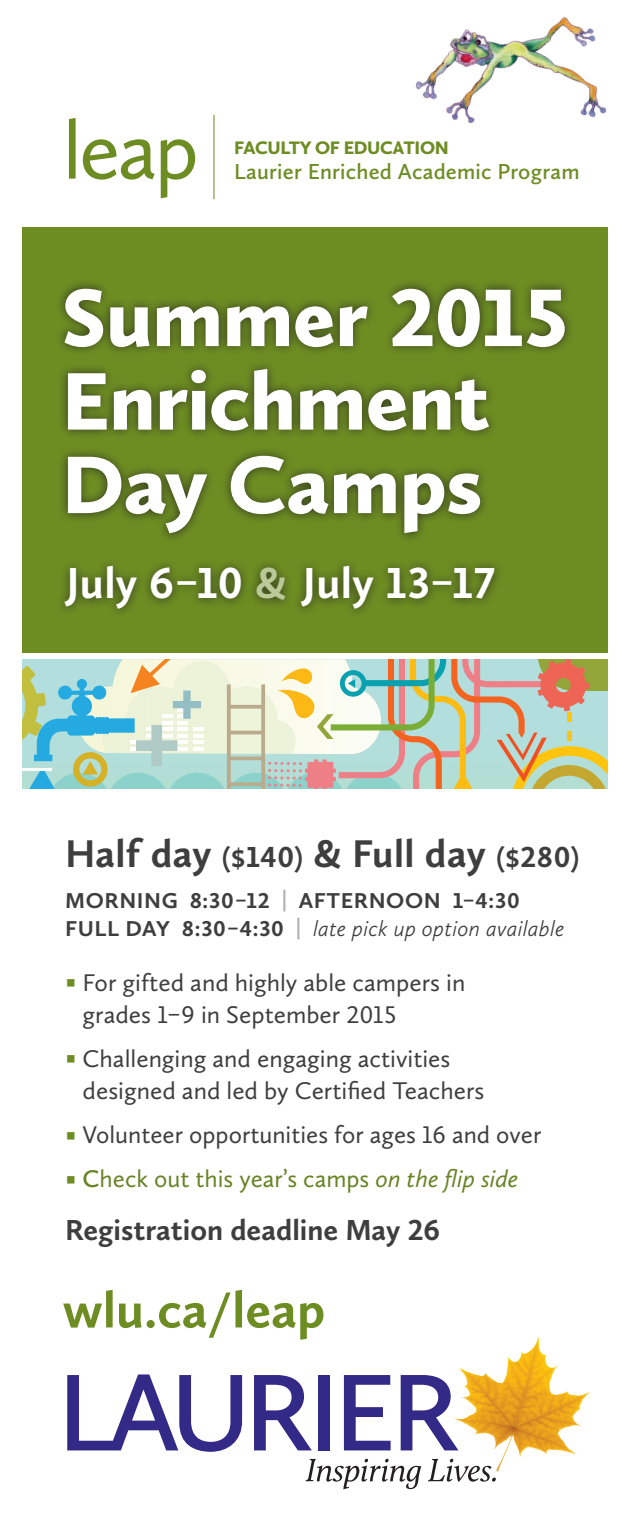
<style>
.page{position:relative;width:630px;height:1530px;background:#fff}
.page>*{position:absolute;margin:0;border:0;box-sizing:border-box;transform-origin:0 0}
.t1{font:85px "Calluna Sans";color:#6d8d23}
.t2{font:900 84.5px/83.5px "Calluna Sans";letter-spacing:-.005em;color:#fff}
.t3{font:700 52.5px "Calluna Sans";color:#6d8d23}
.t4{font:700 45px "Calluna Sans";letter-spacing:.005em;color:#fff}
.t5{font:700 40px "Calluna Sans";letter-spacing:.01em;color:#3e3e3f}
.Body{font:700 30px "Calluna Sans";color:#3e3e3f}
.t6{font:25px/32.5px "Calluna Sans";color:#3e3e3f}
.t7{font:25px "Calluna Sans";color:#678325}
.t8{font:italic 300 22.5px "Calluna Sans";letter-spacing:.01em;color:#3e3e3f}
.t9{font:600 22.5px "Calluna Sans";letter-spacing:.01em;color:#6d8d23}
.t10{font:700 22.25px "Calluna Sans";letter-spacing:.025em;color:#3e3e3f}
.t11{font:900 18.75px "Calluna Sans";letter-spacing:-.015em;color:#6d8d23}
.s1{color:#bbc998}
.s2{font-size:30px}
.s3{color:#b0b1b5}
.s4{font-weight:700;font-style:normal;font-size:22.25px}
.s5{font-weight:700;font-style:normal;font-size:22.25px;color:#b0b1b5}
.s6{color:#6d8d23}
.s7{font-size:24.75px}
.s8{font-weight:600}
.s9{font-style:italic}
</style>
<div class="page">
<div style="left:22px;top:227px;width:586px;height:426px;background:#6d8d23"></div>
<div style="left:55px;top:278px;width:519px;height:340px;background:#231f20;opacity:.75"></div>
<svg style="left:22px;top:659px;width:586px;height:129px;background:#c3d1bc"></svg>
<hr style="left:213px;top:115px;width:2px;height:84px;background:#adbe83">
<img style="left:415px;top:17px;width:192px;height:107px">
<img style="left:459px;top:1338px;width:79px;height:49px">
<svg style="left:67px;top:1374px;width:175px;height:78px"></svg>
<svg style="left:254px;top:1375px;width:58px;height:75px"></svg>
<div style="left:318px;top:1375px;width:12px;height:75px;background:#332986"></div>
<svg style="left:344px;top:1375px;width:47px;height:75px"></svg>
<svg style="left:401px;top:1375px;width:57px;height:75px"></svg>
<svg style="left:306px;top:1459px;width:115px;height:30px"></svg>
<svg style="left:428px;top:1459px;width:68px;height:23px"></svg>
<p class="t1" style="left:62px;top:99px;width:138px">leap</p>
<p class="t11" style="left:234px;top:136px;width:216px">FACULTY OF EDUCATION</p>
<p class="t9" style="left:234px;top:158px;width:347px">Laurier Enriched Academic Program</p>
<p class="t2" style="left:61px;top:274px;width:507px">Summer 2015<br>Enrichment<br>Day Camps</p>
<p class="t4" style="left:66px;top:555px;width:430px">July 6–10 <span class="s1">&amp;</span> July 13–17</p>
<p class="t5" style="left:65px;top:829px;width:516px">Half day <span class="s2">($140)</span> &amp; Full day <span class="s2">($280)</span></p>
<p class="t10" style="left:65px;top:887px;width:456px">MORNING 8:30–12 <span class="s3">|</span> AFTERNOON 1–4:30</p>
<p class="t8" style="left:65px;top:914px;width:501px"><span class="s4">FULL DAY 8:30–4:30</span> <span class="s5">|</span> late pick up option available</p>
<p class="t6" style="left:83px;top:966px;width:384px;text-indent:-18px"><span class="s6">▪</span> For gifted and highly able campers in grades 1<span class="s7">–</span>9 in September 2015</p>
<p class="t6" style="left:83px;top:1042px;width:403px;text-indent:-18px"><span class="s6">▪</span> Challenging and engaging activities designed and led by Certified Teachers</p>
<p class="t6" style="left:65px;top:1118px;width:478px"><span class="s6">▪</span> Volunteer opportunities for ages 16 and over</p>
<p class="t7" style="left:65px;top:1164px;width:455px"><span class="s6">▪</span> <span class="s8">C</span>heck out this year’s camps <span class="s9">on the flip side</span></p>
<p class="Body" style="left:65px;top:1211px;width:377px">Registration deadline May 26</p>
<p class="t3" style="left:62px;top:1277px;width:264px">wlu.ca/leap</p>
</div>
